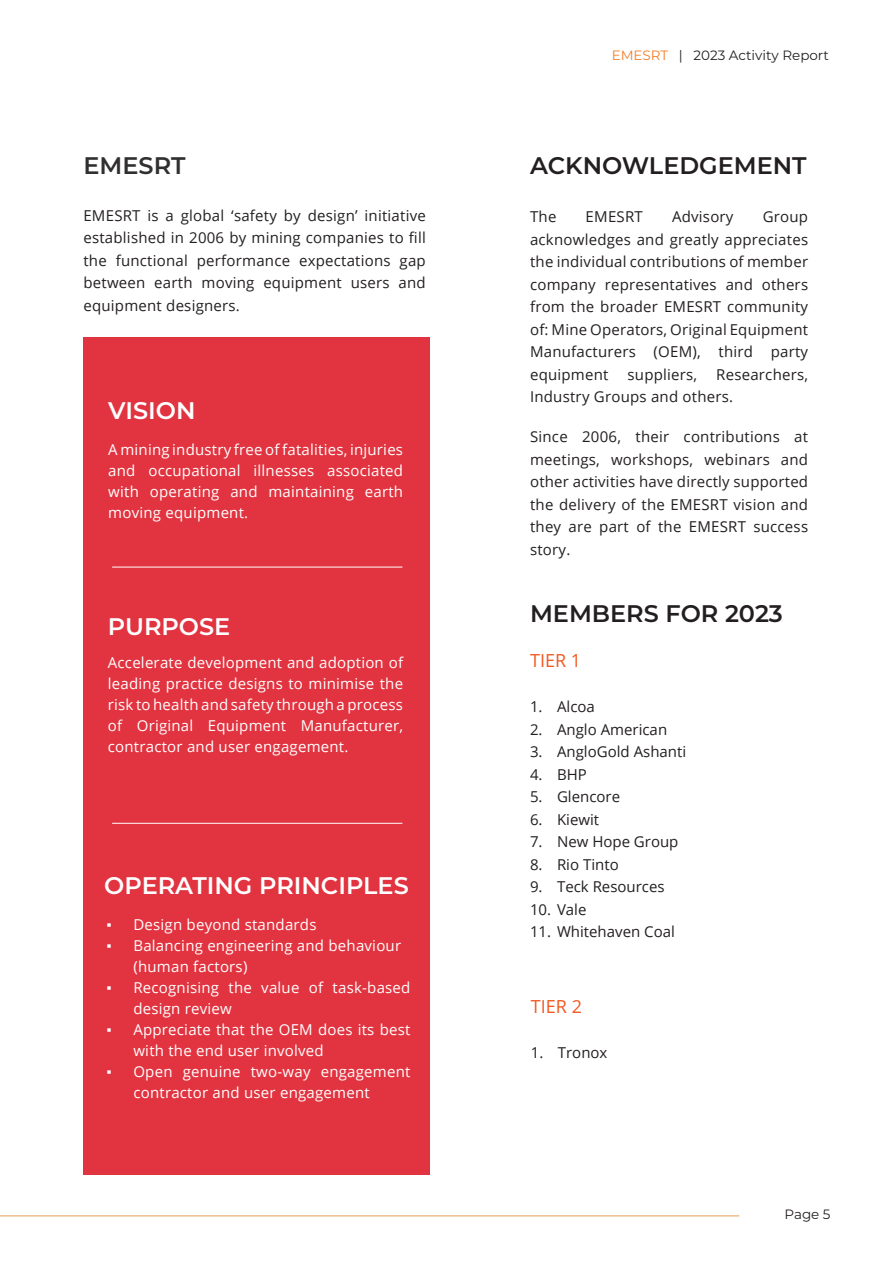
<style>
.page{position:relative;width:893px;height:1263px;background:#fff}
.page>*{position:absolute;margin:0;border:0;box-sizing:border-box;transform-origin:0 0}
.t1{font:600 24px "Montserrat";color:#fff}
.t2{font:600 24px "Montserrat";color:#231f20}
.t3{font:600 24px "Montserrat";color:#312f30}
.t4{font:18px "Open Sans";color:#f15921}
.t5{font:15px/22.5px "Open Sans";letter-spacing:.015em;color:#231f20;text-align:justify}
.t6{font:15px/21px "Open Sans";letter-spacing:.015em;color:#fff}
.t7{font:13.5px "Montserrat";color:#231f20}
.s1{font-family:"Arial"}
.s2{color:#f47d27}
</style>
<div class="page">
<div style="left:84px;top:338px;width:346px;height:836px;background:#e23440"></div>
<hr style="left:112px;top:567px;width:290px;height:1px;background:#fff">
<hr style="left:112px;top:823px;width:290px;height:1px;background:#fff">
<hr style="left:0;top:1215px;width:739px;height:1px;background:#e69d52">
<p class="t3" style="left:84px;top:149px;width:103px">EMESRT</p>
<p class="t5" style="left:83px;top:204px;width:344px">EMESRT is a global ‘safety by design’ initiative established in 2006 by mining companies to fill the functional performance expectations gap between earth moving equipment users and equipment designers.</p>
<p class="t1" style="left:108px;top:394px;width:89px">VISION</p>
<p class="t6" style="left:108px;top:439px;width:296px;text-align:justify">A mining industry free of fatalities, injuries and occupational illnesses associated with operating and maintaining earth moving equipment.</p>
<p class="t1" style="left:108px;top:609px;width:124px">PURPOSE</p>
<p class="t6" style="left:108px;top:651px;width:297px;text-align:justify">Accelerate development and adoption of leading practice designs to minimise the risk to health and safety through a process of Original Equipment Manufacturer, contractor and user engagement.</p>
<p class="t1" style="left:104px;top:868px;width:306px">OPERATING PRINCIPLES</p>
<p class="t6" style="left:106px;top:914px;width:212px"><span class="s1">▪</span> Design beyond standards</p>
<p class="t6" style="left:133px;top:935px;width:269px;text-indent:-27px"><span class="s1">▪</span> Balancing engineering and behaviour (human factors)</p>
<p class="t6" style="left:133px;top:977px;width:279px;text-indent:-27px"><span class="s1">▪</span> Recognising the value of task-based design review</p>
<p class="t6" style="left:133px;top:1019px;width:279px;text-indent:-27px"><span class="s1">▪</span> Appreciate that the OEM does its best with the end user involved</p>
<p class="t6" style="left:133px;top:1061px;width:279px;text-indent:-27px"><span class="s1">▪</span> Open genuine two-way engagement contractor and user engagement</p>
<p class="t7" style="left:612px;top:46px;width:219px"><span class="s2">EMESRT</span> | 2023 Activity Report</p>
<p class="t2" style="left:530px;top:149px;width:278px">ACKNOWLEDGEMENT</p>
<p class="t5" style="left:530px;top:205px;width:28px">The</p>
<p class="t5" style="left:586px;top:205px;width:59px">EMESRT</p>
<p class="t5" style="left:672px;top:205px;width:63px">Advisory</p>
<p class="t5" style="left:530px;top:205px;width:280px;text-indent:233px">Group acknowledges and greatly appreciates the individual contributions of member company representatives and others from the broader EMESRT community of: Mine Operators, Original Equipment Manufacturers (OEM), third party equipment</p>
<p class="t5" style="left:530px;top:363px;width:280px;text-indent:186px">Researchers,<br>Industry Groups and others.</p>
<p class="t5" style="left:530px;top:425px;width:280px">Since 2006, their contributions at meetings, workshops, webinars and other activities have directly supported the delivery of the EMESRT vision and they are part of the EMESRT success story.</p>
<p class="t5" style="left:627px;top:363px;width:71px">suppliers,</p>
<p class="t2" style="left:530px;top:596px;width:254px">MEMBERS FOR 2023</p>
<p class="t4" style="left:530px;top:648px;width:53px">TIER 1</p>
<p class="t5" style="left:530px;top:695px;width:66px">1. Alcoa</p>
<p class="t5" style="left:530px;top:717px;width:139px">2. Anglo American</p>
<p class="t5" style="left:530px;top:740px;width:158px">3. AngloGold Ashanti</p>
<p class="t5" style="left:530px;top:762px;width:58px">4. BHP</p>
<p class="t5" style="left:530px;top:785px;width:92px">5. Glencore</p>
<p class="t5" style="left:530px;top:807px;width:71px">6. Kiewit</p>
<p class="t5" style="left:530px;top:830px;width:150px">7. New Hope Group</p>
<p class="t5" style="left:530px;top:852px;width:90px">8. Rio Tinto</p>
<p class="t5" style="left:530px;top:875px;width:136px">9. Teck Resources</p>
<p class="t5" style="left:530px;top:897px;width:58px">10. Vale</p>
<p class="t5" style="left:530px;top:920px;width:146px">11. Whitehaven Coal</p>
<p class="t4" style="left:531px;top:994px;width:53px">TIER 2</p>
<p class="t5" style="left:531px;top:1041px;width:78px">1. Tronox</p>
<p class="t7" style="left:784px;top:1205px;width:48px">Page 5</p>
</div>
